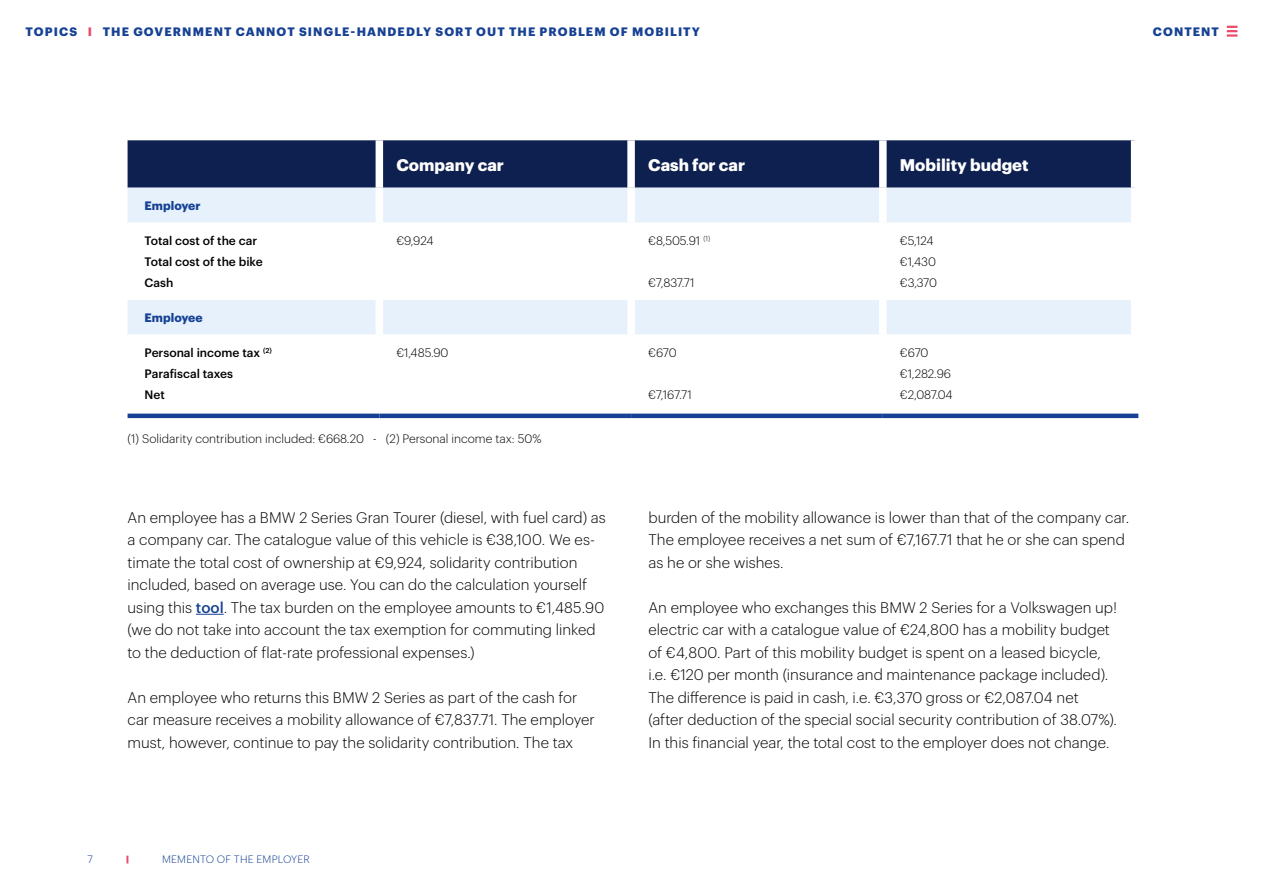
<style>
.page{position:relative;width:1263px;height:893px;background:#fff}
.page>*{position:absolute;margin:0;border:0;box-sizing:border-box;transform-origin:0 0}
.t1{font:700 16.5px "Graphik";color:#fff}
.t2{font:300 15px/22.5px "Graphik";color:#000}
.t3{font:300 12px/20.7px "Graphik";color:#000}
.t4{font:500 12px/20.7px "Graphik";color:#000}
.t5{font:700 12px "Graphik";letter-spacing:.085em;color:#164194}
.t6{font:700 12px "Graphik";color:#164194}
.t7{font:300 10.5px "Graphik";letter-spacing:.015em;color:#164194}
.s1{color:#ea4b6b}
.s2{font-weight:500;color:#164194}
</style>
<div class="page">
<svg style="left:196px;top:614px;width:28px;height:1px"></svg>
<div style="left:128px;top:140px;width:1003px;height:48px;background:#0e2050"></div>
<svg style="left:128px;top:188px;width:1003px;height:146px"></svg>
<div style="left:376px;top:140px;width:7px;height:48px;background:#fff"></div>
<div style="left:627px;top:140px;width:8px;height:48px;background:#fff"></div>
<div style="left:879px;top:140px;width:8px;height:48px;background:#fff"></div>
<div style="left:376px;top:188px;width:7px;height:35px;background:#fff"></div>
<div style="left:627px;top:188px;width:8px;height:35px;background:#fff"></div>
<div style="left:879px;top:188px;width:8px;height:35px;background:#fff"></div>
<div style="left:376px;top:223px;width:7px;height:76px;background:#fff"></div>
<div style="left:627px;top:223px;width:8px;height:76px;background:#fff"></div>
<div style="left:879px;top:223px;width:8px;height:76px;background:#fff"></div>
<div style="left:376px;top:300px;width:7px;height:34px;background:#fff"></div>
<div style="left:627px;top:300px;width:8px;height:34px;background:#fff"></div>
<div style="left:879px;top:300px;width:8px;height:34px;background:#fff"></div>
<hr style="left:128px;top:414px;width:251px;height:4px;background:#164194">
<hr style="left:379px;top:414px;width:252px;height:4px;background:#164194">
<hr style="left:631px;top:414px;width:252px;height:4px;background:#164194">
<hr style="left:883px;top:414px;width:255px;height:4px;background:#164194">
<hr style="left:128px;top:299px;width:251px;height:1px;background:#fff">
<hr style="left:379px;top:299px;width:252px;height:1px;background:#fff">
<hr style="left:631px;top:299px;width:252px;height:1px;background:#fff">
<hr style="left:883px;top:299px;width:248px;height:1px;background:#fff">
<hr style="left:128px;top:223px;width:251px;height:1px;background:#fff">
<hr style="left:379px;top:223px;width:252px;height:1px;background:#fff">
<hr style="left:631px;top:223px;width:252px;height:1px;background:#fff">
<hr style="left:883px;top:223px;width:248px;height:1px;background:#fff">
<svg style="left:126px;top:856px;width:2px;height:7px"></svg>
<svg style="left:1227px;top:26px;width:10px;height:11px"></svg>
<p class="t5" style="left:26px;top:23px;width:676px">TOPICS <span class="s1">I</span> THE GOVERNMENT CANNOT SINGLE-HANDEDLY SORT OUT THE PROBLEM OF MOBILITY</p>
<p class="t5" style="left:1153px;top:23px;width:68px">CONTENT</p>
<p class="t1" style="left:396px;top:152px;width:109px">Company car</p>
<p class="t1" style="left:648px;top:152px;width:99px">Cash for car</p>
<p class="t1" style="left:900px;top:152px;width:130px">Mobility budget</p>
<p class="t6" style="left:145px;top:196px;width:57px">Employer</p>
<p class="t4" style="left:145px;top:230px;width:120px">Total cost of the car<br>Total cost of the bike<br>Cash</p>
<p class="t3" style="left:396px;top:230px;width:39px">€9,924</p>
<p class="t3" style="left:648px;top:230px;width:64px">€8,505.91 <sup>(1)</sup></p>
<p class="t3" style="left:648px;top:271px;width:48px">€7,837.71</p>
<p class="t6" style="left:145px;top:308px;width:59px">Employee</p>
<p class="t4" style="left:145px;top:342px;width:129px">Personal income tax <sup>(2)<br></sup>Parafiscal taxes<br>Net</p>
<p class="t3" style="left:396px;top:342px;width:54px">€1,485.90</p>
<p class="t3" style="left:648px;top:342px;width:30px">€670</p>
<p class="t3" style="left:648px;top:383px;width:45px">€7,167.71</p>
<p class="t3" style="left:128px;top:427px;width:415px">(1) Solidarity contribution included: €668.20 - (2) Personal income tax: 50%</p>
<p class="t3" style="left:900px;top:230px;width:39px">€5,124 €1,430 €3,370</p>
<p class="t3" style="left:900px;top:342px;width:54px">€670 €1,282.96 €2,087.04</p>
<p class="t2" style="left:128px;top:505px;width:480px">An employee has a BMW 2 Series Gran Tourer (diesel, with fuel card) as a company car. The catalogue value of this vehicle is €38,100. We es&shy;timate the total cost of ownership at €9,924, solidarity contribution included, based on average use. You can do the calculation yourself using this <span class="s2">tool</span>. The tax burden on the employee amounts to €1,485.90 (we do not take into account the tax exemption for commuting linked to the deduction of flat-rate professional expenses.)</p>
<p class="t2" style="left:128px;top:685px;width:469px">An employee who returns this BMW 2 Series as part of the cash for car measure receives a mobility allowance of €7,837.71. The employer must, however, continue to pay the solidarity contribution. The tax</p>
<p class="t7" style="left:88px;top:852px;width:7px">7</p>
<p class="t7" style="left:162px;top:852px;width:149px">MEMENTO OF THE EMPLOYER</p>
<p class="t2" style="left:648px;top:505px;width:482px">burden of the mobility allowance is lower than that of the company car.<br>The employee receives a net sum of €7,167.71 that he or she can spend as he or she wishes.</p>
<p class="t2" style="left:648px;top:595px;width:470px">An employee who exchanges this BMW 2 Series for a Volkswagen up! electric car with a catalogue value of €24,800 has a mobility budget of €4,800. Part of this mobility budget is spent on a leased bicycle, i.e. €120 per month (insurance and maintenance package included).<br>The difference is paid in cash, i.e. €3,370 gross or €2,087.04 net (after deduction of the special social security contribution of 38.07%).<br>In this financial year, the total cost to the employer does not change.</p>
</div>
